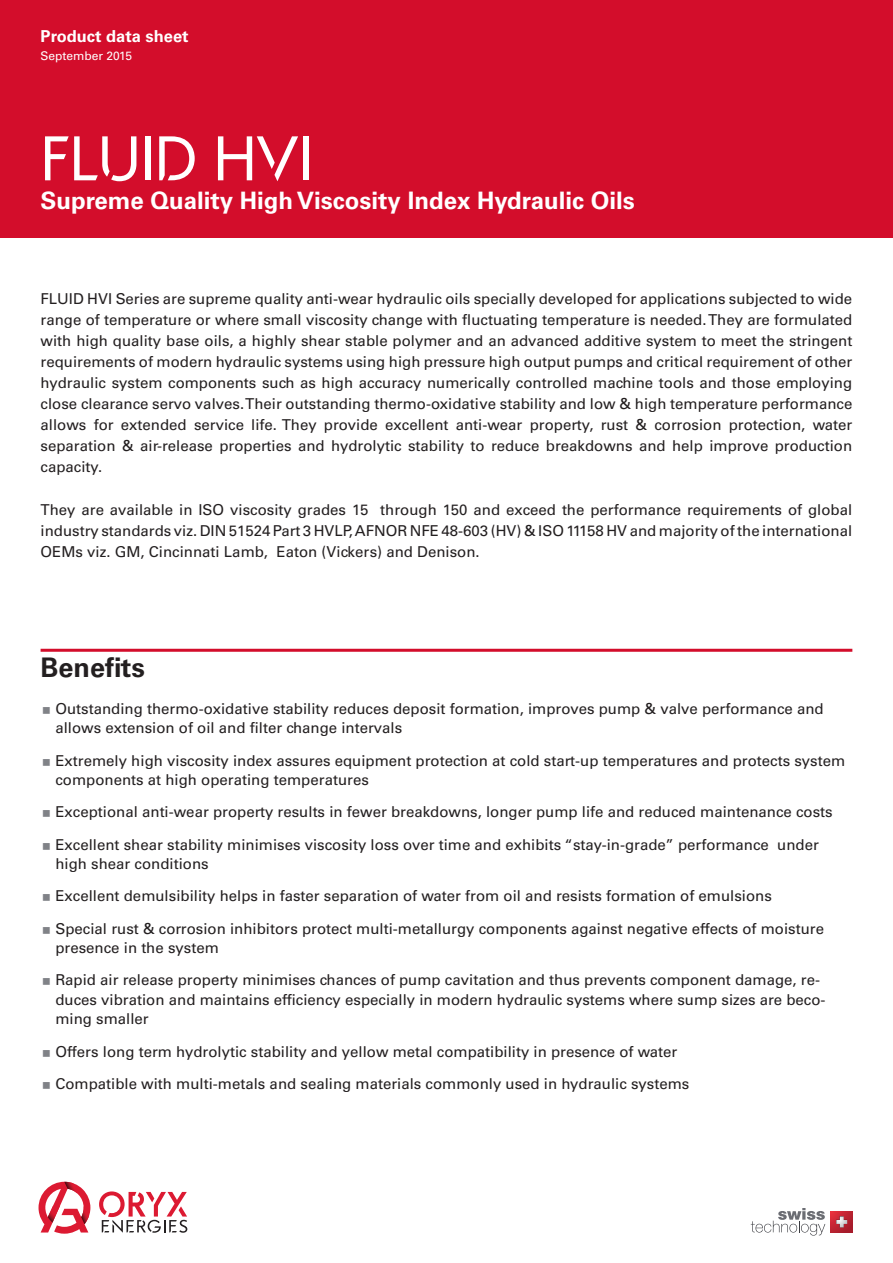
<style>
.page{position:relative;width:893px;height:1263px;background:#fff}
.page>*{position:absolute;margin:0;border:0;box-sizing:border-box;transform-origin:0 0}
.nom_produit{font:69px "Gandur Stencil";color:#fff}
.titre{font:700 27px "Univers LT Std";color:#231f20}
.description_produit{font:700 24px "Univers LT Std";color:#fff}
.t1{font:700 16.5px "Univers LT Std";color:#fff}
.liste{font:15px/19.5px "Univers LT Std";color:#231f20}
.introduction{font:15px/21px "Univers LT Std";color:#231f20;text-align:justify}
.t2{font:12px "Univers LT Std";color:#fff}
</style>
<div class="page">
<div style="left:0;top:0;width:893px;height:238px;background:#d30d2b"></div>
<svg style="left:99px;top:1191px;width:88px;height:42px"></svg>
<svg style="left:39px;top:1182px;width:51px;height:52px"></svg>
<svg style="left:831px;top:1211px;width:21px;height:21px"></svg>
<svg style="left:836px;top:1216px;width:11px;height:11px"></svg>
<svg style="left:751px;top:1208px;width:74px;height:27px"></svg>
<hr style="left:41px;top:649px;width:811px;height:3px;background:#d30d2b">
<p class="t1" style="left:41px;top:27px;width:150px">Product data sheet</p>
<p class="t2" style="left:41px;top:49px;width:93px">September 2015</p>
<p class="nom_produit" style="left:41px;top:120px;width:274px">FLUID HVI</p>
<p class="description_produit" style="left:41px;top:186px;width:596px">Supreme Quality High Viscosity Index Hydraulic Oils</p>
<p class="introduction" style="left:41px;top:289px;width:813px">FLUID HVI Series are supreme quality anti-wear hydraulic oils specially developed for applications subjected to wide range of temperature or where small viscosity change with fluctuating temperature is needed. They are formulated with high quality base oils, a highly shear stable polymer and an advanced additive system to meet the stringent requirements of modern hydraulic systems using high pressure high output pumps and critical requirement of other hydraulic system components such as high accuracy numerically controlled machine tools and those employing close clearance servo valves. Their outstanding thermo-oxidative stability and low &amp; high temperature performance allows for extended service life. They provide excellent anti-wear property, rust &amp; corrosion protection, water separation &amp; air-release properties and hydrolytic stability to reduce breakdowns and help improve production capacity.</p>
<p class="introduction" style="left:41px;top:499px;width:813px">They are available in ISO viscosity grades 15 through 150 and exceed the performance requirements of global industry standards viz. DIN 51524 Part 3 HVLP, AFNOR NFE 48-603 (HV) &amp; ISO 11158 HV and majority of the international OEMs viz. GM, Cincinnati Lamb, Eaton (Vickers) and Denison.</p>
<p class="titre" style="left:41px;top:652px;width:106px">Benefits</p>
<p class="liste" style="left:55px;top:699px;width:770px">Outstanding thermo-oxidative stability reduces deposit formation, improves pump &amp; valve performance and allows extension of oil and filter change intervals</p>
<p class="liste" style="left:55px;top:750px;width:791px">Extremely high viscosity index assures equipment protection at cold start-up temperatures and protects system components at high operating temperatures</p>
<p class="liste" style="left:55px;top:802px;width:779px">Exceptional anti-wear property results in fewer breakdowns, longer pump life and reduced maintenance costs</p>
<p class="liste" style="left:55px;top:834px;width:765px">Excellent shear stability minimises viscosity loss over time and exhibits “stay-in-grade” performance under high shear conditions</p>
<p class="liste" style="left:55px;top:886px;width:718px">Excellent demulsibility helps in faster separation of water from oil and resists formation of emulsions</p>
<p class="liste" style="left:55px;top:918px;width:770px">Special rust &amp; corrosion inhibitors protect multi-metallurgy components against negative effects of moisture presence in the system</p>
<p class="liste" style="left:55px;top:970px;width:772px">Rapid air release property minimises chances of pump cavitation and thus prevents component damage, re&shy;duces vibration and maintains efficiency especially in modern hydraulic systems where sump sizes are beco&shy;ming smaller</p>
<p class="liste" style="left:55px;top:1042px;width:623px">Offers long term hydrolytic stability and yellow metal compatibility in presence of water</p>
<p class="liste" style="left:55px;top:1074px;width:635px">Compatible with multi-metals and sealing materials commonly used in hydraulic systems</p>
</div>
